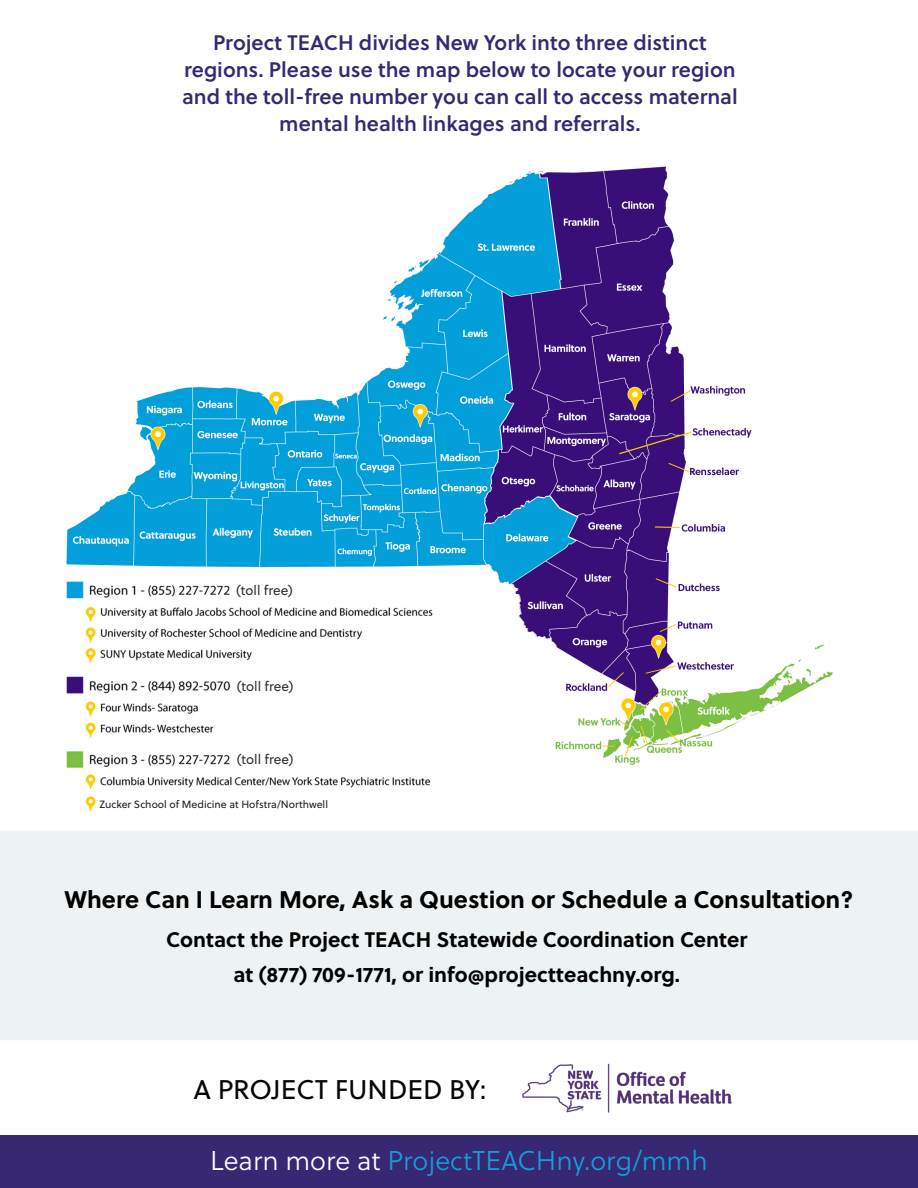
<style>
.page{position:relative;width:918px;height:1188px;background:#fff}
.page>*{position:absolute;margin:0;border:0;box-sizing:border-box;transform-origin:0 0}
.t1{font:27.15px "Soleil Lt";color:#179dd9}
.t2{font:27px "Soleil";color:#050705}
.t3{font:700 24px "Soleil";color:#000}
.t4{font:21px/27px "Soleil Sb";color:#362872;text-align:center}
.t5{font:700 21px/34.5px "Soleil";color:#000;text-align:center}
.t6{font:13.5px "Soleil";color:#303232}
.t7{font:10.5px "Soleil";color:#231f20}
.s1{color:#fff}
</style>
<div class="page">
<img style="left:66px;top:166px;width:767px;height:602px">
<div style="left:0;top:831px;width:918px;height:209px;background:#edf2f2"></div>
<div style="left:0;top:1135px;width:918px;height:53px;background:#362872"></div>
<img style="left:67px;top:582px;width:372px;height:230px">
<img style="left:522px;top:1063px;width:210px;height:50px">
<div style="left:99px;top:788px;width:289px;height:31px;background:#fff"></div>
<p class="t4" style="left:182px;top:28px;width:557px">Project TEACH divides New York into three distinct regions. Please use the map below to locate your region and the toll-free number you can call to access maternal mental health linkages and referrals.</p>
<p class="t6" style="left:236px;top:580px;width:58px">(toll free)</p>
<p class="t6" style="left:237px;top:676px;width:58px">(toll free)</p>
<p class="t6" style="left:237px;top:750px;width:58px">(toll free)</p>
<p class="t7" style="left:99px;top:796px;width:230px">Zucker School of Medicine at Hofstra/Northwell</p>
<p class="t3" style="left:64px;top:880px;width:791px">Where Can I Learn More, Ask a Question or Schedule a Consultation?</p>
<p class="t5" style="left:166px;top:921px;width:583px">Contact the Project TEACH Statewide Coordination Center at (877) 709-1771, or info@projectteachny.org.</p>
<p class="t2" style="left:193px;top:1070px;width:295px">A PROJECT FUNDED BY:</p>
<p class="t1" style="left:210px;top:1142px;width:499px"><span class="s1">Learn more at</span> ProjectTEACHny.org/mmh</p>
</div>
